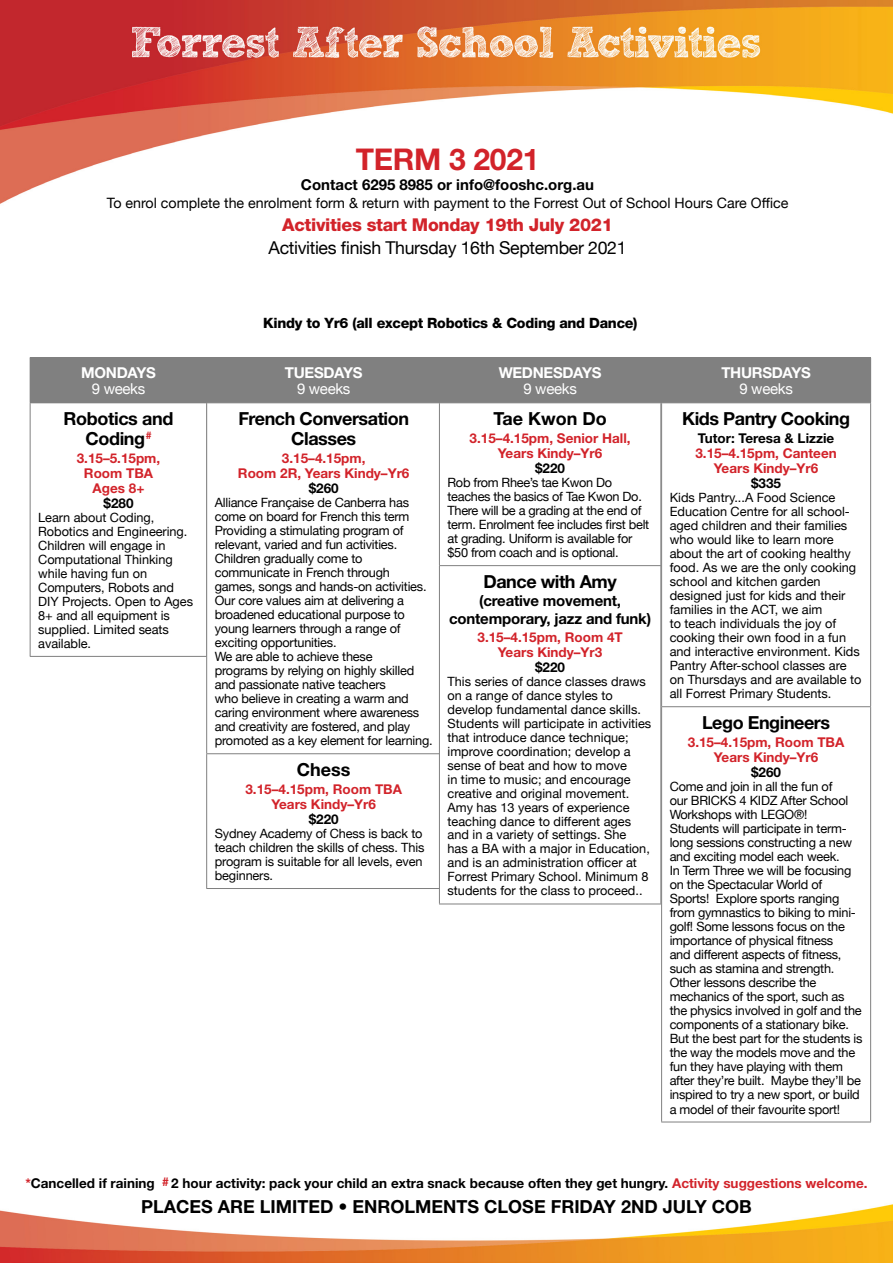
<style>
.page{position:relative;width:893px;height:1263px;background:#fff}
.page>*{position:absolute;margin:0;border:0;box-sizing:border-box;transform-origin:0 0}
.t1{font:700 30px "Helvetica Neue";letter-spacing:-.01em;color:#d2232a}
.t2{font:700 18px/19.8px "Helvetica Neue";letter-spacing:-.02em;color:#000;text-align:center}
.t3{font:700 18px "Helvetica Neue";color:#000}
.t4{font:17.7px "Helvetica Neue";letter-spacing:-.02em;color:#000}
.t5{font:800 17.7px "Helvetica Neue";letter-spacing:-.02em;color:#d2232a}
.t6{font:700 15px/18px "Helvetica Neue";letter-spacing:-.015em;color:#000;text-align:center}
.t7{font:700 15px "Helvetica Neue";letter-spacing:-.02em;color:#fff}
.t8{font:15px "Helvetica Neue";letter-spacing:-.02em;color:#fff}
.t9{font:14.25px "Helvetica Neue";color:#000}
.t10{font:800 14.25px "Helvetica Neue";letter-spacing:-.02em;color:#000}
.t11{font:700 13.5px/14.9px "Helvetica Neue";color:#d2232a;text-align:center}
.t12{font:700 13.5px "Helvetica Neue";color:#000}
.t13{font:12.75px/14.1px "Helvetica Neue";letter-spacing:-.015em;color:#000}
.s1{color:#d2232a}
</style>
<div class="page">
<img style="left:0;top:0;width:893px;height:204px">
<div style="left:30px;top:358px;width:177px;height:45px;background:#808080"></div>
<hr style="left:30px;top:357px;width:177px;height:1px;background:#808080">
<hr style="left:30px;top:403px;width:1px;height:253px;background:#808080">
<hr style="left:30px;top:656px;width:177px;height:1px;background:#808080">
<div style="left:207px;top:358px;width:234px;height:45px;background:#808080"></div>
<svg style="left:207px;top:403px;width:232px;height:485px"></svg>
<hr style="left:206px;top:357px;width:235px;height:1px;background:#808080">
<hr style="left:206px;top:403px;width:1px;height:350px;background:#808080">
<hr style="left:206px;top:753px;width:235px;height:1px;background:#808080">
<hr style="left:206px;top:754px;width:1px;height:134px;background:#808080">
<hr style="left:206px;top:888px;width:235px;height:1px;background:#808080">
<div style="left:439px;top:358px;width:222px;height:45px;background:#808080"></div>
<svg style="left:440px;top:403px;width:220px;height:501px"></svg>
<hr style="left:439px;top:357px;width:222px;height:1px;background:#808080">
<hr style="left:439px;top:403px;width:1px;height:162px;background:#808080">
<hr style="left:660px;top:403px;width:1px;height:162px;background:#808080">
<hr style="left:439px;top:566px;width:1px;height:338px;background:#808080">
<hr style="left:660px;top:566px;width:1px;height:338px;background:#808080">
<hr style="left:439px;top:565px;width:222px;height:1px;background:#808080">
<hr style="left:439px;top:904px;width:222px;height:1px;background:#808080">
<img style="left:0;top:1204px;width:893px;height:59px">
<div style="left:662px;top:358px;width:209px;height:45px;background:#808080"></div>
<svg style="left:662px;top:403px;width:208px;height:718px"></svg>
<hr style="left:661px;top:357px;width:210px;height:1px;background:#808080">
<hr style="left:661px;top:358px;width:1px;height:44px;background:#808080">
<hr style="left:661px;top:402px;width:210px;height:1px;background:#808080">
<hr style="left:661px;top:403px;width:1px;height:303px;background:#808080">
<hr style="left:870px;top:403px;width:1px;height:303px;background:#808080">
<hr style="left:661px;top:706px;width:210px;height:1px;background:#808080">
<hr style="left:661px;top:707px;width:1px;height:414px;background:#808080">
<hr style="left:870px;top:707px;width:1px;height:414px;background:#808080">
<hr style="left:661px;top:1121px;width:210px;height:1px;background:#808080">
<h1 class="t1" style="left:356px;top:141px;width:185px">TERM 3 2021</h1>
<p class="t6" style="left:301px;top:175px;width:295px">Contact 6295 8985 or info@fooshc.org.au</p>
<p class="t9" style="left:107px;top:193px;width:683px">To enrol complete the enrolment form &amp; return with payment to the Forrest Out of School Hours Care Office</p>
<h3 class="t5" style="left:282px;top:214px;width:332px">Activities start Monday 19th July 2021</h3>
<h3 class="t4" style="left:269px;top:235px;width:360px">Activities finish Thursday 16th September 2021</h3>
<p class="t7" style="left:81px;top:363px;width:76px">MONDAYS</p>
<p class="t8" style="left:92px;top:378px;width:55px">9 weeks</p>
<h2 class="t2" style="left:64px;top:409px;width:112px">Robotics and<br>Coding<sup>#</sup></h2>
<p class="t11" style="left:77px;top:450px;width:85px">3.15–5.15pm,<br>Room TBA<br>Ages 8+</p>
<p class="t12" style="left:104px;top:494px;width:32px">$280</p>
<p class="t13" style="left:38px;top:511px;width:156px">Learn about Coding,<br>Robotics and Engineering.<br>Children will engage in<br>Computational Thinking while having fun on<br>Computers, Robots and<br>DIY Projects. Open to Ages<br>8+ and all equipment is supplied. Limited seats available.</p>
<p class="t10" style="left:263px;top:314px;width:376px">Kindy to Yr6 (all except Robotics &amp; Coding and Dance)</p>
<p class="t7" style="left:285px;top:363px;width:79px">TUESDAYS</p>
<p class="t8" style="left:297px;top:378px;width:55px">9 weeks</p>
<h2 class="t2" style="left:238px;top:409px;width:172px">French Conversation<br>Classes</h2>
<p class="t11" style="left:238px;top:450px;width:173px">3.15–4.15pm,<br>Room 2R, Years Kindy–Yr6</p>
<p class="t12" style="left:309px;top:480px;width:32px">$260</p>
<p class="t13" style="left:215px;top:496px;width:219px">Alliance Française de Canberra has come on board for French this term Providing a stimulating program of relevant, varied and fun activities.<br>Children gradually come to communicate in French through games, songs and hands-on activities.<br>Our core values aim at delivering a broadened educational purpose to young learners through a range of exciting opportunities.<br>We are able to achieve these<br>programs by relying on highly skilled and passionate native teachers<br>who believe in creating a warm and caring environment where awareness and creativity are fostered, and play promoted as a key element for learning.</p>
<h2 class="t2" style="left:297px;top:760px;width:55px">Chess</h2>
<p class="t11" style="left:245px;top:782px;width:158px">3.15–4.15pm, Room TBA<br>Years Kindy–Yr6</p>
<p class="t12" style="left:309px;top:811px;width:32px">$220</p>
<p class="t13" style="left:215px;top:827px;width:211px">Sydney Academy of Chess is back to teach children the skills of chess. This program is suitable for all levels, even beginners.</p>
<p class="t7" style="left:499px;top:363px;width:104px">WEDNESDAYS</p>
<p class="t8" style="left:523px;top:378px;width:55px">9 weeks</p>
<h2 class="t3" style="left:493px;top:408px;width:115px">Tae Kwon Do</h2>
<p class="t11" style="left:470px;top:431px;width:163px">3.15–4.15pm, Senior Hall,<br>Years Kindy–Yr6</p>
<p class="t12" style="left:535px;top:460px;width:32px">$220</p>
<p class="t13" style="left:447px;top:476px;width:203px">Rob from Rhee’s tae Kwon Do teaches the basics of Tae Kwon Do.<br>There will be a grading at the end of term. Enrolment fee includes first belt at grading. Uniform is available for $50 from coach and is optional.</p>
<h2 class="t2" style="left:483px;top:571px;width:135px">Dance with Amy</h2>
<p class="t6" style="left:449px;top:591px;width:203px">(creative movement, contemporary, jazz and funk)</p>
<p class="t11" style="left:477px;top:629px;width:147px">3.15–4.15pm, Room 4T<br>Years Kindy–Yr3</p>
<p class="t12" style="left:535px;top:659px;width:32px">$220</p>
<p class="t13" style="left:447px;top:675px;width:205px">This series of dance classes draws on a range of dance styles to develop fundamental dance skills.<br>Students will participate in activities that introduce dance technique; improve coordination; develop a sense of beat and how to move<br>in time to music; and encourage creative and original movement.<br>Amy has 13 years of experience teaching dance to different ages and in a variety of settings. She<br>has a BA with a major in Education, and is an administration officer at<br>Forrest Primary School. Minimum 8 students for the class to proceed..</p>
<p class="t7" style="left:721px;top:363px;width:91px">THURSDAYS</p>
<p class="t8" style="left:739px;top:378px;width:55px">9 weeks</p>
<h2 class="t2" style="left:682px;top:409px;width:169px">Kids Pantry Cooking</h2>
<p class="t12" style="left:698px;top:430px;width:138px">Tutor: Teresa &amp; Lizzie</p>
<p class="t11" style="left:695px;top:446px;width:143px">3.15–4.15pm, Canteen<br>Years Kindy–Yr6</p>
<p class="t12" style="left:751px;top:475px;width:32px">$335</p>
<p class="t13" style="left:670px;top:491px;width:193px">Kids Pantry...A Food Science<br>Education Centre for all school&shy;aged children and their families who would like to learn more about the art of cooking healthy food. As we are the only cooking school and kitchen garden designed just for kids and their families in the ACT, we aim<br>to teach individuals the joy of cooking their own food in a fun and interactive environment. Kids<br>Pantry After-school classes are on Thursdays and are available to all Forrest Primary Students.</p>
<h2 class="t2" style="left:702px;top:713px;width:130px">Lego Engineers</h2>
<p class="t11" style="left:688px;top:735px;width:158px">3.15–4.15pm, Room TBA<br>Years Kindy–Yr6</p>
<p class="t12" style="left:751px;top:764px;width:32px">$260</p>
<p class="t13" style="left:670px;top:780px;width:194px">Come and join in all the fun of<br>our BRICKS 4 KIDZ After School<br>Workshops with LEGO®!<br>Students will participate in term&shy;long sessions constructing a new and exciting model each week.<br>In Term Three we will be focusing on the Spectacular World of<br>Sports! Explore sports ranging from gymnastics to biking to mini&shy;golf! Some lessons focus on the importance of physical fitness<br>and different aspects of fitness, such as stamina and strength.<br>Other lessons describe the mechanics of the sport, such as the physics involved in golf and the components of a stationary bike.<br>But the best part for the students is the way the models move and the fun they have playing with them after they’re built. Maybe they’ll be inspired to try a new sport, or build a model of their favourite sport!</p>
<p class="t12" style="left:25px;top:1175px;width:844px"><span class="s1">*</span>Cancelled if raining <sup>#</sup> 2 hour activity: pack your child an extra snack because often they get hungry. <span class="s1">Activity suggestions welcome.</span></p>
<h2 class="t3" style="left:141px;top:1196px;width:612px">PLACES ARE LIMITED • ENROLMENTS CLOSE FRIDAY 2ND JULY COB</h2>
</div>
